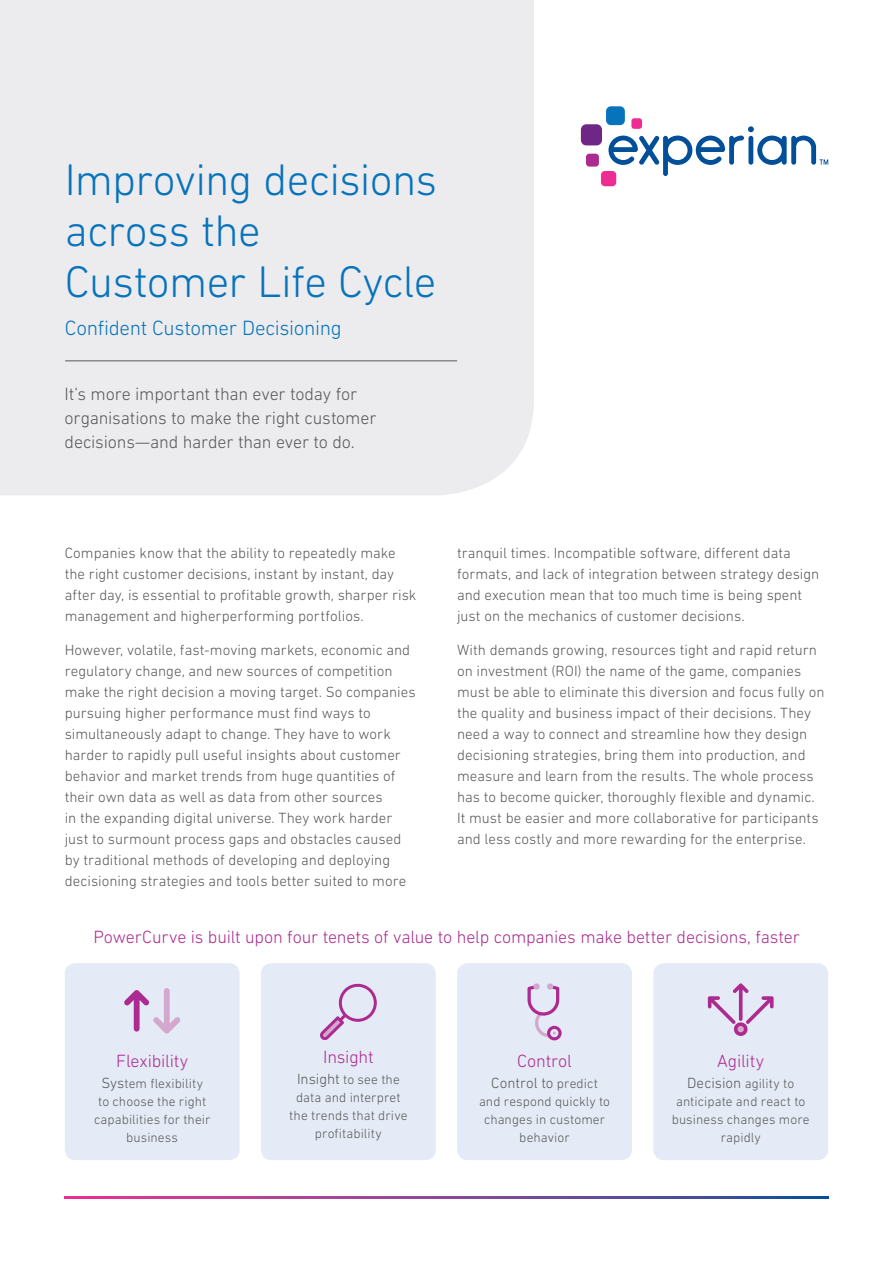
<style>
.page{position:relative;width:893px;height:1263px;background:#fff}
.page>*{position:absolute;margin:0;border:0;box-sizing:border-box;transform-origin:0 0}
.t1{font:300 45px/51px "DIN Next W1 G";letter-spacing:-.015em;color:#0773bb}
.t2{font:300 21px "DIN Next W1 G";letter-spacing:-.015em;color:#0773bb}
.t3{font:300 18px "DIN Next W1 G";letter-spacing:-.01em;color:#ac2b91}
.t4{font:300 18px/24px "DIN Next W1 G";letter-spacing:-.01em;color:#57585a}
.t5{font:300 15px/21px "DIN Next W1 G";color:#57585a}
.t6{font:300 13.5px/18px "DIN Next W1 G";letter-spacing:.005em;color:#57585a;text-align:center}
.s1{font-size:15px}
.s2{font-size:13.5px}
</style>
<div class="page">
<div style="left:606px;top:106px;width:19px;height:19px;background:#0773bb;border-radius:5px"></div>
<div style="left:581px;top:124px;width:21px;height:21px;background:#6f2786;border-radius:5px"></div>
<div style="left:586px;top:154px;width:13px;height:13px;background:#ac2b91;border-radius:3px"></div>
<div style="left:601px;top:171px;width:15px;height:15px;background:#ed2d94;border-radius:4px"></div>
<div style="left:631px;top:118px;width:11px;height:11px;background:#ed2d94;border-radius:3px"></div>
<svg style="left:608px;top:126px;width:220px;height:50px"></svg>
<svg style="left:65px;top:1197px;width:763px;height:1px"></svg>
<div style="left:0;top:0;width:534px;height:495px;background:#ececee"></div>
<hr style="left:65px;top:360px;width:392px;height:1px;background:#57585a">
<div style="left:65px;top:963px;width:175px;height:197px;background:#e5ebf6;border-radius:11px"></div>
<div style="left:261px;top:963px;width:175px;height:197px;background:#e5ebf6;border-radius:11px"></div>
<div style="left:457px;top:963px;width:175px;height:197px;background:#e5ebf6;border-radius:11px"></div>
<div style="left:653px;top:963px;width:175px;height:197px;background:#e5ebf6;border-radius:11px"></div>
<svg style="left:320px;top:983px;width:57px;height:57px"></svg>
<svg style="left:124px;top:988px;width:57px;height:45px"></svg>
<svg style="left:527px;top:983px;width:35px;height:57px"></svg>
<svg style="left:708px;top:983px;width:66px;height:53px"></svg>
<h1 class="t1" style="left:65px;top:154px;width:374px">Improving decisions across the<br>Customer Life Cycle</h1>
<h2 class="t2" style="left:65px;top:316px;width:278px">Confident Customer Decisioning</h2>
<p class="t4" style="left:65px;top:382px;width:313px">It’s more important than ever today for organisations to make the right customer decisions—and harder than ever to do.</p>
<p class="t5" style="left:65px;top:542px;width:353px">Companies know that the ability to repeatedly make the right customer decisions, instant by instant, day after day, is essential to profitable growth, sharper risk management and higherperforming portfolios.</p>
<p class="t5" style="left:65px;top:639px;width:352px">However, volatile, fast-moving markets, economic and regulatory change, and new sources of competition make the right decision a moving target. So companies pursuing higher performance must find ways to simultaneously adapt to change. They have to work harder to rapidly pull useful insights about customer behavior and market trends from huge quantities of their own data as well as data from other sources<br>in the expanding digital universe. They work harder just to surmount process gaps and obstacles caused by traditional methods of developing and deploying decisioning strategies and tools better suited to more</p>
<p class="t5" style="left:457px;top:542px;width:364px">tranquil times. Incompatible software, different data formats, and lack of integration between strategy design and execution mean that too much time is being spent just on the mechanics of customer decisions.</p>
<p class="t5" style="left:457px;top:639px;width:369px">With demands growing, resources tight and rapid return on investment (ROI) the name of the game, companies must be able to eliminate this diversion and focus fully on the quality and business impact of their decisions. They need a way to connect and streamline how they design decisioning strategies, bring them into production, and measure and learn from the results. The whole process has to become quicker, thoroughly flexible and dynamic.<br>It must be easier and more collaborative for participants and less costly and more rewarding for the enterprise.</p>
<p class="t3" style="left:93px;top:927px;width:708px">PowerCurve is built upon four tenets of value to help companies make better decisions, faster</p>
<p class="t3" style="left:116px;top:1051px;width:73px">Flexibility</p>
<p class="t6" style="left:94px;top:1074px;width:118px"><span class="s1">Sys</span>tem flexibility<br>to choose the right capabilities for their business</p>
<p class="t3" style="left:323px;top:1046px;width:52px">Insight</p>
<p class="t6" style="left:289px;top:1070px;width:120px"><span class="s1">Insight</span> to see the data and interpret the trends that drive profitability</p>
<p class="t3" style="left:517px;top:1051px;width:56px">Control</p>
<p class="t5" style="left:491px;top:1072px;width:108px">Control to <span class="s2">predict</span></p>
<p class="t6" style="left:479px;top:1092px;width:133px">and respond quickly to changes in customer behavior</p>
<p class="t3" style="left:717px;top:1051px;width:48px">Agility</p>
<p class="t6" style="left:672px;top:1074px;width:139px"><span class="s1">Decision</span> agility to anticipate and react to business changes more rapidly</p>
</div>
